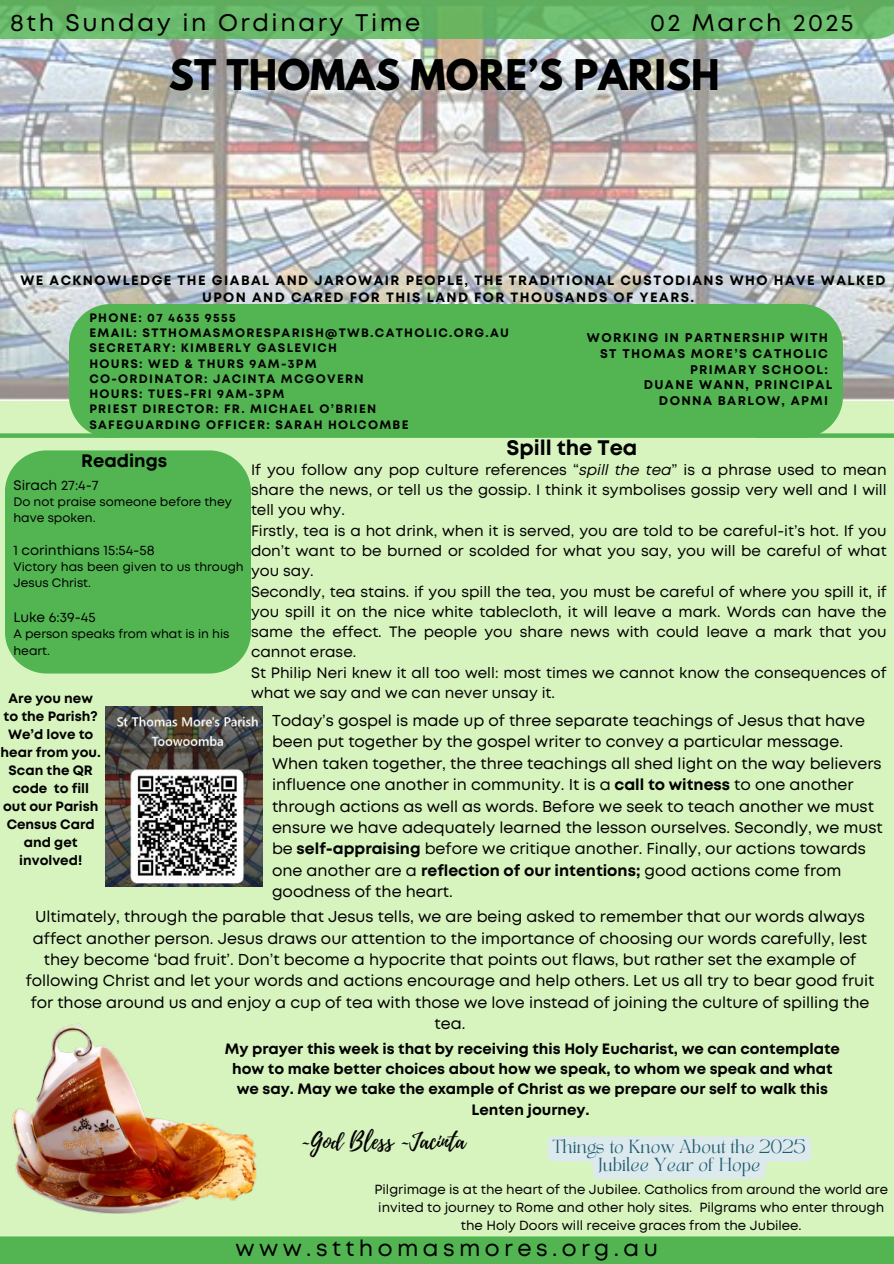
<style>
.page{position:relative;width:894px;height:1264px;background:#fff}
.page>*{position:absolute;margin:0;border:0;box-sizing:border-box;transform-origin:0 0}
.t1{font:700 37.35px "League Spartan";color:#000}
.t2{font:24px "Mont";letter-spacing:.11em;color:#000}
.t3{font:22.5px "Mont";letter-spacing:.2em;color:#000}
.t4{font:22.5px "Playlist Script";color:#000}
.t5{font:700 21px "Mont";color:#000}
.t6{font:700 18px "Mont";color:#000}
.t7{font:15.75px/21.3px "Mont";color:#000}
.t8{font:15px/20.2px "Mont";color:#000}
.t9{font:700 15px/20.2px "Mont";color:#000;text-align:center}
.t10{font:13.65px "Mont";color:#000}
.t11{font:700 13.5px/16.8px "Mont";letter-spacing:.11em;color:#000}
.t12{font:700 13.5px/18px "Mont";color:#000;text-align:center}
.t13{font:13.2px/17.5px "Mont";color:#000;text-align:center}
.t14{font:13.2px/17.5px "TANAEGEAN";color:#1e5b6e;text-align:center}
.t15{font:700 12.6px "Mont";letter-spacing:.11em;color:#000}
.t16{font:700 12.15px "Mont";letter-spacing:.11em;color:#000}
.t17{font:12.15px/16.2px "Mont";color:#000}
.s1{font-style:italic}
.s2{font-weight:700}
</style>
<div class="page">
<div style="left:0;top:0;width:893px;height:1263px;background:#d7f3be"></div>
<img style="left:0;top:39px;width:893px;height:361px">
<div style="left:0;top:433px;width:118px;height:5px;background:#52b552"></div>
<div style="left:756px;top:433px;width:137px;height:5px;background:#52b552"></div>
<div style="left:69px;top:304px;width:773px;height:134px;background:#52b552"></div>
<div style="left:0;top:0;width:893px;height:39px;background:linear-gradient(to right,#68b869,#67b768)"></div>
<div style="left:0;top:1236px;width:893px;height:27px;background:#52b552"></div>
<div style="left:5px;top:450px;width:246px;height:223px;background:#52b552"></div>
<img style="left:105px;top:706px;width:158px;height:180px">
<img style="left:11px;top:1023px;width:246px;height:191px">
<svg style="left:547px;top:1136px;width:263px;height:43px;background:#dbeae5"></svg>
<p class="t2" style="left:10px;top:14px;width:411px">8th Sunday in Ordinary Time</p>
<p class="t2" style="left:650px;top:14px;width:205px">02 March 2025</p>
<p class="t1" style="left:169px;top:57px;width:552px">ST THOMAS MORE’S PARISH</p>
<h2 class="t11" style="left:202px;top:273px;width:684px;text-indent:-182px">WE ACKNOWLEDGE THE GIABAL AND JAROWAIR PEOPLE, THE TRADITIONAL CUSTODIANS WHO HAVE WALKED<br>UPON AND CARED FOR THIS LAND FOR THOUSANDS OF YEARS.</h2>
<h2 class="t16" style="left:89px;top:313px;width:148px">PHONE: 07 4635 9555</h2>
<h1 class="t16" style="left:89px;top:328px;width:421px">EMAIL: STTHOMASMORESPARISH@TWB.CATHOLIC.ORG.AU</h1>
<p class="t16" style="left:89px;top:343px;width:249px">SECRETARY: KIMBERLY GASLEVICH</p>
<p class="t16" style="left:89px;top:359px;width:229px">HOURS: WED &amp; THURS 9AM-3PM</p>
<p class="t16" style="left:89px;top:374px;width:276px">CO-ORDINATOR: JACINTA MCGOVERN</p>
<p class="t16" style="left:89px;top:389px;width:196px">HOURS: TUES-FRI 9AM-3PM</p>
<p class="t16" style="left:89px;top:404px;width:288px">PRIEST DIRECTOR: FR. MICHAEL O’BRIEN</p>
<p class="t16" style="left:89px;top:420px;width:320px">SAFEGUARDING OFFICER: SARAH HOLCOMBE</p>
<p class="t15" style="left:586px;top:333px;width:242px">WORKING IN PARTNERSHIP WITH</p>
<p class="t15" style="left:600px;top:349px;width:229px">ST THOMAS MORE’S CATHOLIC</p>
<p class="t15" style="left:690px;top:364px;width:139px">PRIMARY SCHOOL:</p>
<p class="t15" style="left:643px;top:380px;width:190px">DUANE WANN, PRINCIPAL</p>
<p class="t15" style="left:658px;top:396px;width:170px">DONNA BARLOW, APMI</p>
<p class="t6" style="left:81px;top:454px;width:88px">Readings</p>
<h3 class="t10" style="left:13px;top:479px;width:87px">Sirach 27:4-7</h3>
<h4 class="t17" style="left:13px;top:494px;width:220px">Do not praise someone before they have spoken.</h4>
<p class="t10" style="left:13px;top:544px;width:142px">1 corinthians 15:54-58</p>
<p class="t17" style="left:13px;top:559px;width:232px">Victory has been given to us through<br>Jesus Christ.</p>
<p class="t10" style="left:13px;top:612px;width:84px">Luke 6:39-45</p>
<p class="t17" style="left:13px;top:627px;width:217px">A person speaks from what is in his heart.</p>
<p class="t12" style="left:1px;top:690px;width:102px">Are you new to the Parish?<br>We’d love to hear from you.<br>Scan the QR code to fill out our Parish<br>Census Card and get involved!</p>
<p class="t5" style="left:506px;top:439px;width:132px">Spill the Tea</p>
<h6 class="t8" style="left:251px;top:460px;width:637px">If you follow any pop culture references “<span class="s1">spill the tea</span>” is a phrase used to mean share the news, or tell us the gossip. I think it symbolises gossip very well and I will tell you why.<br>Firstly, tea is a hot drink, when it is served, you are told to be careful-it’s hot. If you don’t want to be burned or scolded for what you say, you will be careful of what you say.<br>Secondly, tea stains. if you spill the tea, you must be careful of where you spill it, if you spill it on the nice white tablecloth, it will leave a mark. Words can have the same the effect. The people you share news with could leave a mark that you cannot erase.<br>St Philip Neri knew it all too well: most times we cannot know the consequences of what we say and we can never unsay it.</h6>
<h6 class="t7" style="left:272px;top:711px;width:612px">Today’s gospel is made up of three separate teachings of Jesus that have been put together by the gospel writer to convey a particular message.<br>When taken together, the three teachings all shed light on the way believers influence one another in community. It is a <span class="s2">call to witness</span> to one another through actions as well as words. Before we seek to teach another we must ensure we have adequately learned the lesson ourselves. Secondly, we must be <span class="s2">self-appraising</span> before we critique another. Finally, our actions towards one another are a <span class="s2">reflection of our intentions;</span> good actions come from goodness of the heart.</h6>
<h5 class="t7" style="left:26px;top:907px;width:850px;text-align:center">Ultimately, through the parable that Jesus tells, we are being asked to remember that our words always affect another person. Jesus draws our attention to the importance of choosing our words carefully, lest they become ‘bad fruit’. Don’t become a hypocrite that points out flaws, but rather set the example of following Christ and let your words and actions encourage and help others. Let us all try to bear good fruit for those around us and enjoy a cup of tea with those we love instead of joining the culture of spilling the tea.</h5>
<p class="t9" style="left:225px;top:1039px;width:616px">My prayer this week is that by receiving this Holy Eucharist, we can contemplate how to make better choices about how we speak, to whom we speak and what we say. May we take the example of Christ as we prepare our self to walk this Lenten journey.</p>
<p class="t4" style="left:300px;top:1124px;width:167px">~God Bless ~Jacinta</p>
<h6 class="t14" style="left:552px;top:1140px;width:254px">Things to Know About the 2025<br>Jubilee Year of Hope</h6>
<p class="t13" style="left:374px;top:1181px;width:515px">Pilgrimage is at the heart of the Jubilee. Catholics from around the world are invited to journey to Rome and other holy sites. Pilgrams who enter through the Holy Doors will receive graces from the Jubilee.</p>
<p class="t3" style="left:235px;top:1239px;width:424px">www.stthomasmores.org.au</p>
</div>
